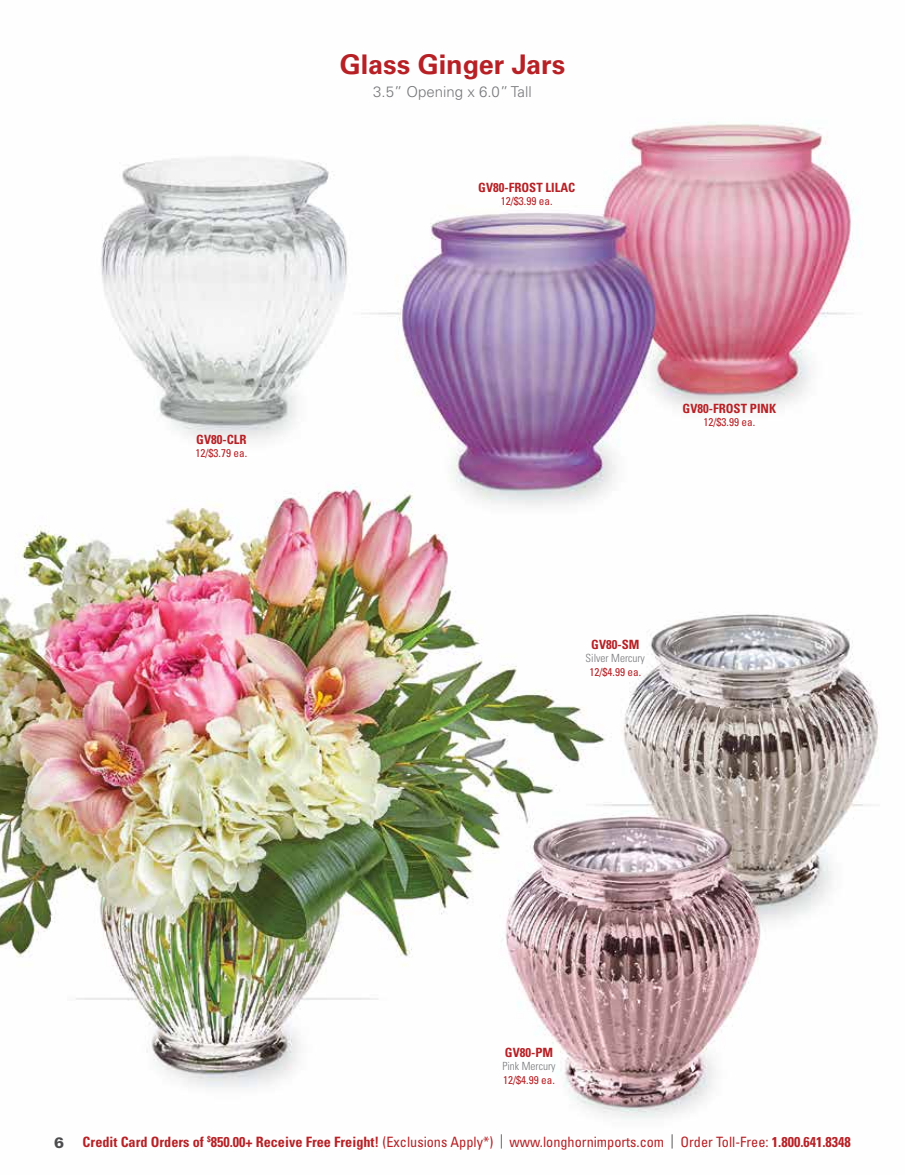
<style>
.page{position:relative;width:905px;height:1175px;background:#fff}
.page>*{position:absolute;margin:0;border:0;box-sizing:border-box;transform-origin:0 0}
.t1{font:700 27px "Univers LT Std";color:#b72126}
.t2{font:300 15px "Univers LT Std";color:#77787b}
.t3{font:900 15px "Univers LT Std";color:#4d4d4f}
.t4{font:700 condensed 14.25px "Univers LT Std";color:#b72126}
.t5{font:700 condensed 12.75px "Univers LT Std";color:#b72126}
.t6{font:condensed 11.25px "Univers LT Std";color:#b72126}
.t7{font:300 condensed 11.25px "Univers LT Std";color:#77787b}
.s1{font-weight:400}
</style>
<div class="page">
<img style="left:0;top:122px;width:880px;height:997px">
<p class="t5" style="left:196px;top:431px;width:52px">GV80-CLR</p>
<p class="t6" style="left:195px;top:446px;width:53px">12/$3.79 ea.</p>
<h1 class="t1" style="left:339px;top:48px;width:227px">Glass Ginger Jars</h1>
<p class="t2" style="left:373px;top:83px;width:160px">3.5” Opening x 6.0” Tall</p>
<p class="t5" style="left:478px;top:179px;width:99px">GV80-FROST LILAC</p>
<p class="t6" style="left:501px;top:194px;width:53px">12/$3.99 ea.</p>
<p class="t5" style="left:682px;top:400px;width:95px">GV80-FROST PINK</p>
<p class="t6" style="left:703px;top:415px;width:53px">12/$3.99 ea.</p>
<p class="t5" style="left:591px;top:636px;width:50px">GV80-SM</p>
<p class="t7" style="left:585px;top:651px;width:61px">Silver Mercury</p>
<p class="t6" style="left:589px;top:664px;width:53px">12/$4.99 ea.</p>
<p class="t3" style="left:54px;top:1132px;width:12px">6</p>
<p class="t5" style="left:505px;top:1044px;width:50px">GV80-PM</p>
<p class="t7" style="left:502px;top:1059px;width:55px">Pink Mercury</p>
<p class="t6" style="left:503px;top:1072px;width:53px">12/$4.99 ea.</p>
<p class="t4" style="left:83px;top:1133px;width:769px">Credit Card Orders of <sup>$</sup>850.00+ Receive Free Freight! <span class="s1">(Exclusions Apply*)</span> <sup>|</sup> <span class="s1">www.longhornimports.com</span> <sup>|</sup> <span class="s1">Order Toll-Free:</span> 1.800.641.8348</p>
</div>
